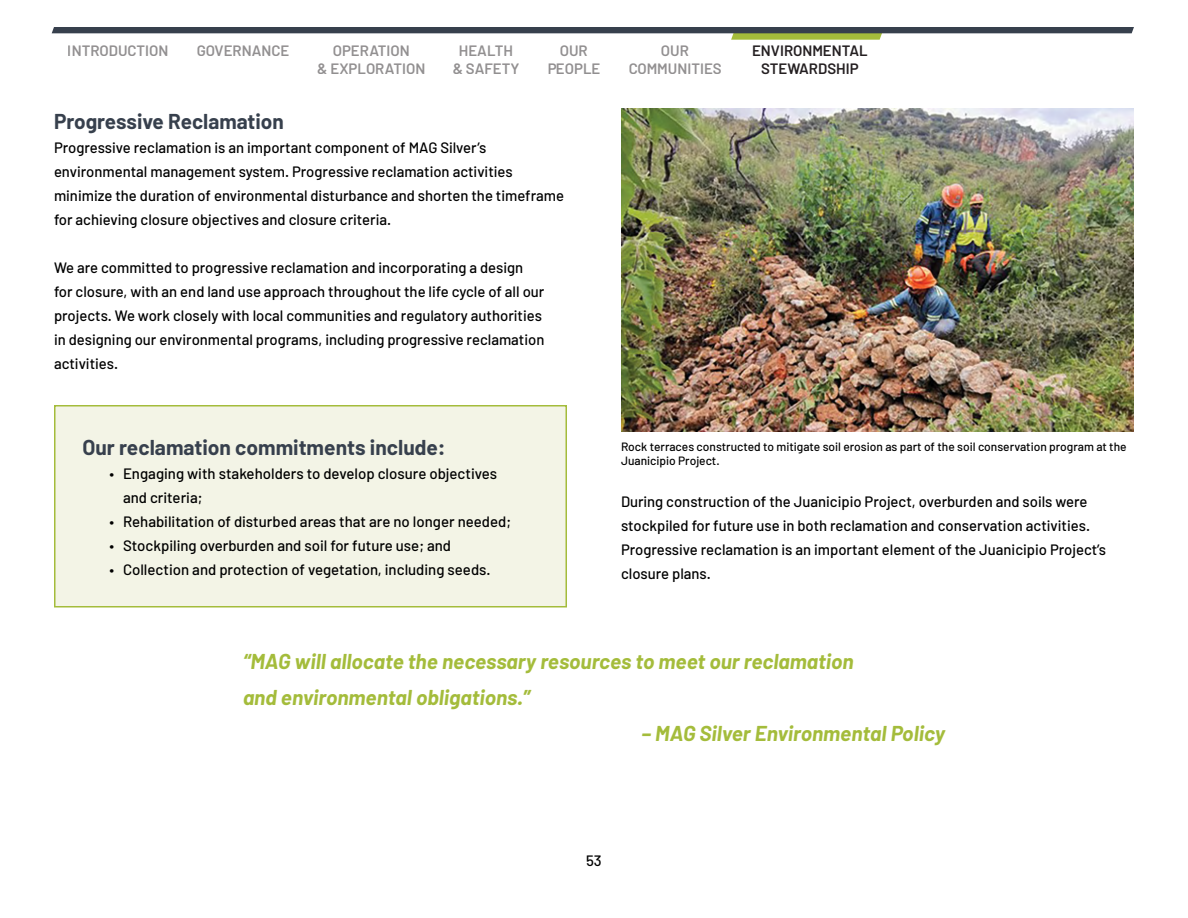
<style>
.page{position:relative;width:1188px;height:918px;background:#fff}
.page>*{position:absolute;margin:0;border:0;box-sizing:border-box;transform-origin:0 0}
.t1{font:italic 700 21px/36px "Barlow";color:#a4bc3b}
.t2{font:700 21px "Barlow";color:#37404d}
.t3{font:500 15px/24px "Barlow";color:#000}
.t4{font:600 15px/18px "Barlow";color:#241f21;text-align:center}
.t5{font:500 12px/14.4px "Barlow";color:#000}
</style>
<div class="page">
<svg style="left:52px;top:27px;width:1082px;height:13px"></svg>
<img style="left:621px;top:108px;width:513px;height:324px">
<div style="left:55px;top:406px;width:511px;height:201px;background:#f3f4e6"></div>
<div style="left:54px;top:405px;width:513px;height:203px;border:2px solid #a4bc3b"></div>
<p class="t4" style="left:68px;top:41px;width:102px">INTRODUCTION</p>
<p class="t4" style="left:197px;top:41px;width:94px">GOVERNANCE</p>
<p class="t4" style="left:317px;top:41px;width:110px">OPERATION<br>&amp; EXPLORATION</p>
<p class="t4" style="left:453px;top:41px;width:68px">HEALTH &amp; SAFETY</p>
<p class="t4" style="left:752px;top:41px;width:117px">ENVIRONMENTAL<br>STEWARDSHIP</p>
<p class="t4" style="left:547px;top:41px;width:55px">OUR<br>PEOPLE</p>
<p class="t4" style="left:628px;top:41px;width:95px">OUR<br>COMMUNITIES</p>
<h1 class="t2" style="left:54px;top:108px;width:231px">Progressive Reclamation</h1>
<p class="t3" style="left:54px;top:135px;width:512px">Progressive reclamation is an important component of MAG Silver’s environmental management system. Progressive reclamation activities minimize the duration of environmental disturbance and shorten the timeframe for achieving closure objectives and closure criteria.</p>
<p class="t3" style="left:54px;top:255px;width:492px">We are committed to progressive reclamation and incorporating a design for closure, with an end land use approach throughout the life cycle of all our projects. We work closely with local communities and regulatory authorities in designing our environmental programs, including progressive reclamation activities.</p>
<h1 class="t2" style="left:82px;top:434px;width:365px">Our reclamation commitments include:</h1>
<p class="t3" style="left:123px;top:461px;width:376px;text-indent:-14px">• Engaging with stakeholders to develop closure objectives and criteria;</p>
<p class="t3" style="left:110px;top:509px;width:403px">• Rehabilitation of disturbed areas that are no longer needed;</p>
<p class="t3" style="left:110px;top:533px;width:343px">• Stockpiling overburden and soil for future use; and</p>
<p class="t3" style="left:110px;top:557px;width:383px">• Collection and protection of vegetation, including seeds.</p>
<p class="t5" style="left:621px;top:439px;width:507px">Rock terraces constructed to mitigate soil erosion as part of the soil conservation program at the<br>Juanicipio Project.</p>
<p class="t3" style="left:621px;top:489px;width:487px">During construction of the Juanicipio Project, overburden and soils were stockpiled for future use in both reclamation and conservation activities.<br>Progressive reclamation is an important element of the Juanicipio Project’s closure plans.</p>
<h1 class="t1" style="left:243px;top:643px;width:612px">“MAG will allocate the necessary resources to meet our reclamation and environmental obligations.”</h1>
<h1 class="t1" style="left:642px;top:715px;width:305px">– MAG Silver Environmental Policy</h1>
<p class="t3" style="left:586px;top:848px;width:17px">53</p>
</div>
